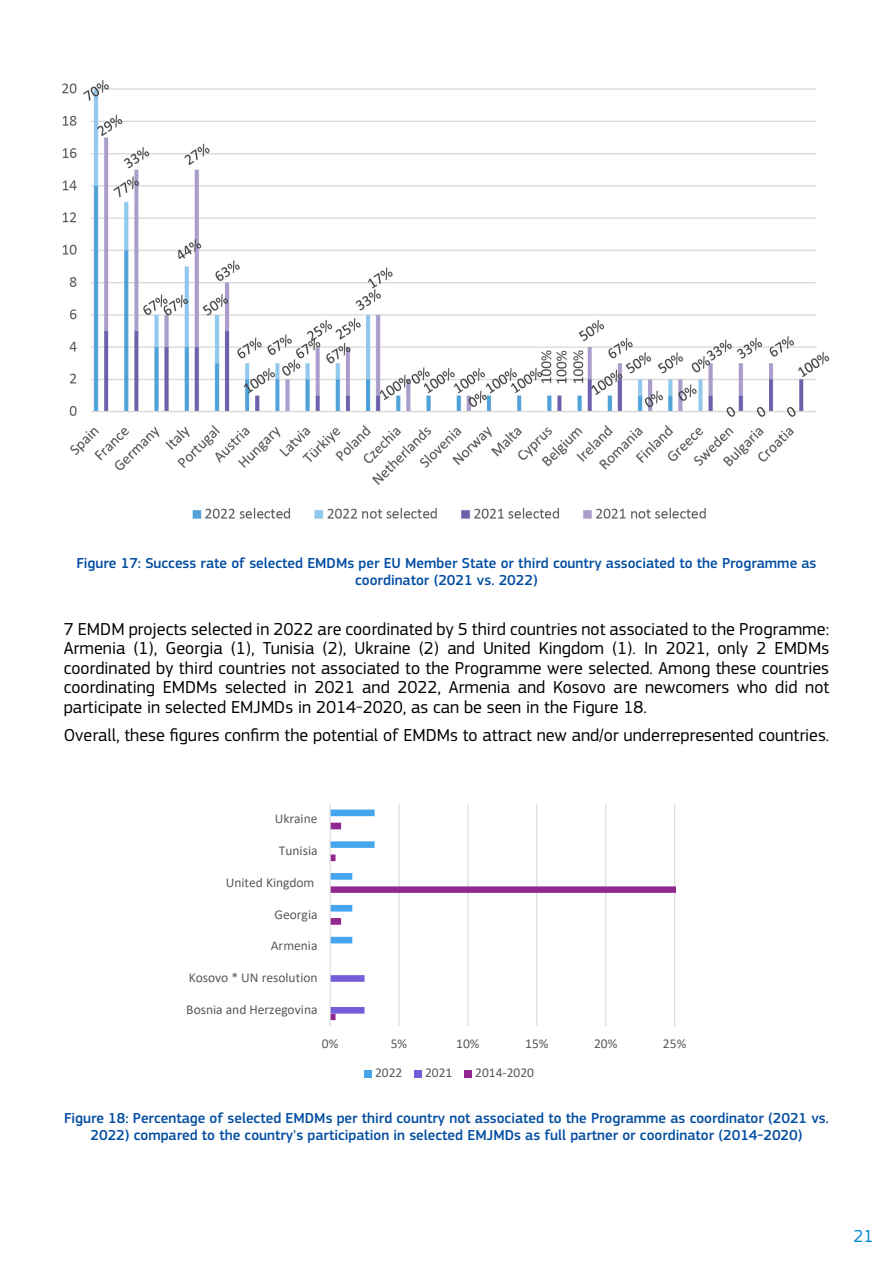
<style>
.page{position:relative;width:893px;height:1263px;background:#fff}
.page>*{position:absolute;margin:0;border:0;box-sizing:border-box;transform-origin:0 0}
.t1{font:18px/19.5px "EC Square Sans Pro";color:#000;text-align:justify}
.t2{font:18px "EC Square Sans Pro";color:#0088ce}
.t3{font:500 15px/16.5px "EC Square Sans Pro";color:#034ea2;text-align:center}
.t4{font:13.5px "Calibri";color:#595959}
</style>
<div class="page">
<hr style="left:398px;top:803px;width:2px;height:223px;background:#d9d9d9">
<hr style="left:467px;top:803px;width:1px;height:223px;background:#d9d9d9">
<hr style="left:536px;top:803px;width:1px;height:223px;background:#d9d9d9">
<hr style="left:605px;top:803px;width:1px;height:223px;background:#d9d9d9">
<hr style="left:674px;top:803px;width:1px;height:223px;background:#d9d9d9">
<svg style="left:331px;top:823px;width:345px;height:197px"></svg>
<svg style="left:331px;top:975px;width:34px;height:39px"></svg>
<svg style="left:331px;top:809px;width:44px;height:134px"></svg>
<hr style="left:330px;top:803px;width:1px;height:223px;background:#d9d9d9">
<div style="left:365px;top:1070px;width:7px;height:7px;background:#45a5ed"></div>
<div style="left:415px;top:1070px;width:7px;height:7px;background:#755dd9"></div>
<div style="left:465px;top:1070px;width:7px;height:7px;background:#92278f"></div>
<img style="left:62px;top:80px;width:768px;height:439px">
<p class="t3" style="left:76px;top:555px;width:741px">Figure 17: Success rate of selected EMDMs per EU Member State or third country associated to the Programme as coordinator (2021 vs. 2022)</p>
<p class="t1" style="left:64px;top:619px;width:767px">7 EMDM projects selected in 2022 are coordinated by 5 third countries not associated to the Programme:<br>Armenia (1), Georgia (1), Tunisia (2), Ukraine (2) and United Kingdom (1). In 2021, only 2 EMDMs coordinated by third countries not associated to the Programme were selected. Among these countries coordinating EMDMs selected in 2021 and 2022, Armenia and Kosovo are newcomers who did not participate in selected EMJMDs in 2014-2020, as can be seen in the Figure 18.</p>
<p class="t1" style="left:64px;top:725px;width:767px">Overall, these figures confirm the potential of EMDMs to attract new and/or underrepresented countries.</p>
<p class="t4" style="left:275px;top:809px;width:44px">Ukraine</p>
<p class="t4" style="left:279px;top:841px;width:40px">Tunisia</p>
<p class="t4" style="left:226px;top:873px;width:90px">United Kingdom</p>
<p class="t4" style="left:275px;top:905px;width:45px">Georgia</p>
<p class="t4" style="left:271px;top:936px;width:48px">Armenia</p>
<p class="t4" style="left:189px;top:968px;width:130px">Kosovo * UN resolution</p>
<p class="t4" style="left:186px;top:1000px;width:133px">Bosnia and Herzegovina</p>
<p class="t4" style="left:322px;top:1034px;width:18px">0%</p>
<p class="t4" style="left:391px;top:1034px;width:18px">5%</p>
<p class="t4" style="left:456px;top:1034px;width:25px">10%</p>
<p class="t4" style="left:525px;top:1034px;width:25px">15%</p>
<p class="t4" style="left:594px;top:1034px;width:25px">20%</p>
<p class="t4" style="left:663px;top:1034px;width:25px">25%</p>
<p class="t4" style="left:375px;top:1063px;width:29px">2022</p>
<p class="t4" style="left:425px;top:1063px;width:29px">2021</p>
<p class="t4" style="left:475px;top:1063px;width:60px">2014-2020</p>
<p class="t3" style="left:64px;top:1110px;width:766px">Figure 18: Percentage of selected EMDMs per third country not associated to the Programme as coordinator (2021 vs.<br>2022) compared to the country's participation in selected EMJMDs as full partner or coordinator (2014-2020)</p>
<p class="t2" style="left:854px;top:1226px;width:22px">21</p>
</div>
